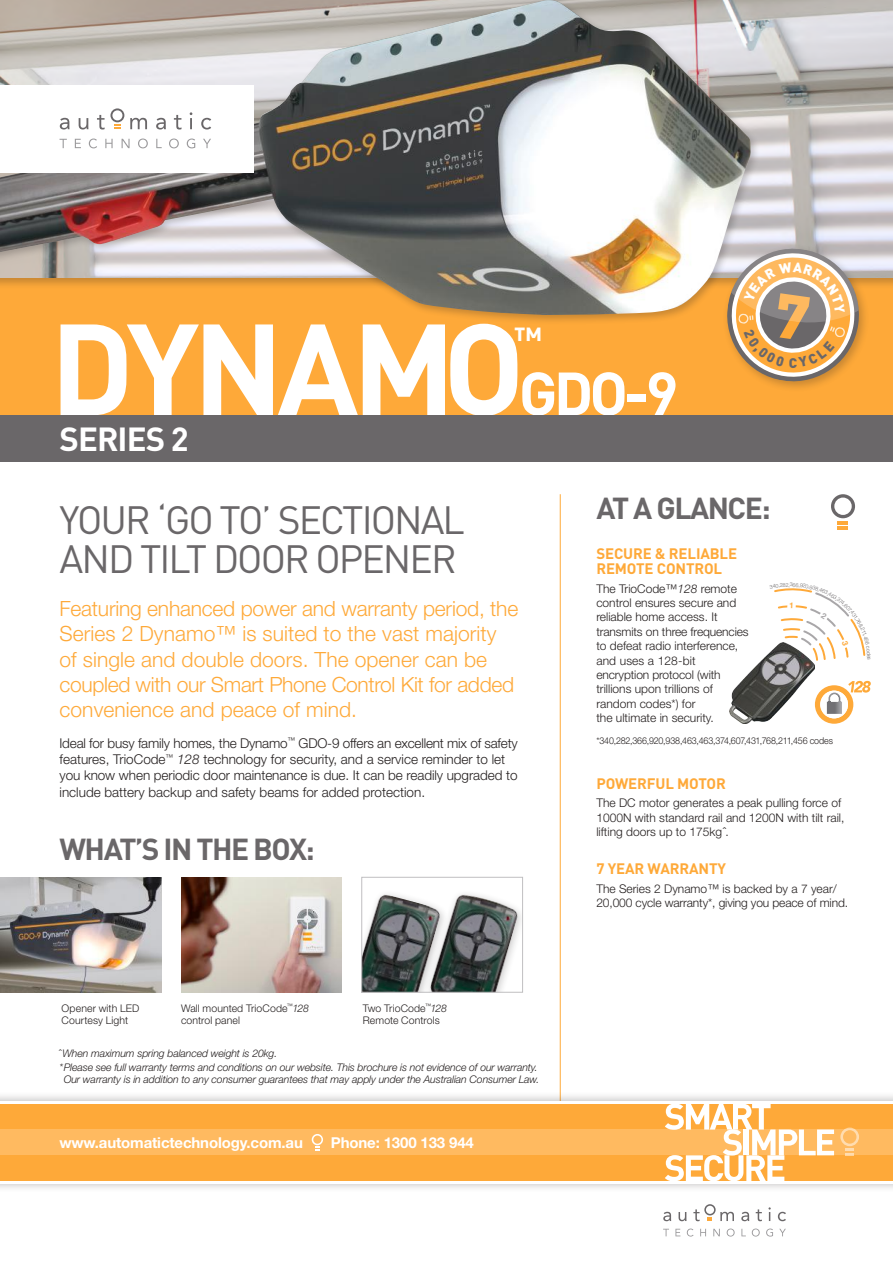
<style>
.page{position:relative;width:893px;height:1263px;background:#fff}
.page>*{position:absolute;margin:0;border:0;box-sizing:border-box;transform-origin:0 0}
.t1{font:700 127.5px "DIN";letter-spacing:-.05em;color:#fff}
.t2{font:700 60px "DIN";color:#fff}
.t3{font:39px/39px "DIN";letter-spacing:-.05em;color:#6a6769}
.t4{font:700 33px "DIN";letter-spacing:-.03em;color:#fff}
.t5{font:700 31.5px "DIN";color:#fff}
.t6{font:700 30px "DIN";letter-spacing:-.05em;color:#6a6769}
.t7{font:300 21px/25.2px "Helvetica Neue";letter-spacing:.005em;color:#fea939}
.t8{font:700 15px/15px "DIN";letter-spacing:-.01em;color:#fea939}
.t9{font:700 15px "Helvetica Neue";letter-spacing:-.01em;color:#fff}
.t10{font:900 13.8px "DIN";color:#6a6769}
.t11{font:300 13.5px/16.2px "Helvetica Neue";letter-spacing:-.005em;color:#241f1f}
.t12{font:300 12px/14.4px "Helvetica Neue";color:#241f1f}
.t13{font:italic 300 10.5px/14.1px "Helvetica Neue";letter-spacing:-.01em;color:#241f1f}
.t14{font:300 10.5px/12px "Helvetica Neue";letter-spacing:.01em;color:#241f1f}
.t15{font:300 9.3px "Helvetica Neue";letter-spacing:-.01em;color:#241f1f;scale:.95 1}
.t16{font:300 5.4px "Helvetica Neue";color:#6a6769}
.s1{font-style:italic}
.s2{font-style:normal}
</style>
<div class="page">
<div style="left:0;top:172px;width:893px;height:261px;background:#fea939"></div>
<img style="left:761px;top:0;width:132px;height:277px">
<div style="left:0;top:0;width:761px;height:325px;background:#241f1f;opacity:.25"></div>
<img style="left:0;top:0;width:751px;height:315px">
<hr style="left:560px;top:494px;width:1px;height:631px;background:#fea939">
<img style="left:0;top:878px;width:161px;height:115px">
<div style="left:0;top:1091px;width:893px;height:102px;background:#241f1f;opacity:.35"></div>
<div style="left:0;top:1101px;width:893px;height:82px;background:#fff"></div>
<div style="left:0;top:1104px;width:893px;height:26px;background:#fea939"></div>
<div style="left:0;top:1155px;width:893px;height:26px;background:#fea939"></div>
<div style="left:0;top:1129px;width:893px;height:26px;background:#ffba60"></div>
<svg style="left:840px;top:1127px;width:19px;height:28px"></svg>
<svg style="left:665px;top:1104px;width:169px;height:77px"></svg>
<svg style="left:663px;top:1229px;width:6px;height:7px"></svg>
<svg style="left:675px;top:1229px;width:5px;height:7px"></svg>
<svg style="left:687px;top:1228px;width:7px;height:8px"></svg>
<svg style="left:700px;top:1229px;width:6px;height:7px"></svg>
<svg style="left:713px;top:1229px;width:7px;height:7px"></svg>
<svg style="left:727px;top:1228px;width:8px;height:8px"></svg>
<svg style="left:741px;top:1229px;width:5px;height:7px"></svg>
<svg style="left:752px;top:1228px;width:8px;height:8px"></svg>
<svg style="left:766px;top:1228px;width:7px;height:8px"></svg>
<svg style="left:779px;top:1229px;width:7px;height:7px"></svg>
<svg style="left:663px;top:1212px;width:8px;height:9px"></svg>
<svg style="left:679px;top:1212px;width:7px;height:9px"></svg>
<svg style="left:741px;top:1212px;width:8px;height:9px"></svg>
<svg style="left:756px;top:1209px;width:6px;height:12px"></svg>
<svg style="left:768px;top:1207px;width:3px;height:14px"></svg>
<svg style="left:778px;top:1212px;width:8px;height:9px"></svg>
<svg style="left:693px;top:1204px;width:41px;height:17px"></svg>
<svg style="left:831px;top:494px;width:24px;height:36px"></svg>
<div style="left:0;top:415px;width:893px;height:46px;background:#6a6769"></div>
<img style="left:363px;top:894px;width:61px;height:97px">
<div style="left:424px;top:889px;width:99px;height:103px;background:#241f1f;opacity:.25"></div>
<img style="left:428px;top:891px;width:93px;height:100px">
<div style="left:361px;top:877px;width:162px;height:116px;border:1px solid #c0bfc1"></div>
<img style="left:181px;top:878px;width:161px;height:115px">
<div style="left:722px;top:244px;width:148px;height:148px;background:#241f1f;opacity:.25"></div>
<div style="left:0;top:85px;width:253px;height:87px;background:#fff"></div>
<img style="left:730px;top:652px;width:40px;height:71px">
<svg style="left:312px;top:1134px;width:11px;height:17px"></svg>
<svg style="left:60px;top:139px;width:7px;height:9px"></svg>
<svg style="left:75px;top:139px;width:6px;height:9px"></svg>
<svg style="left:89px;top:139px;width:8px;height:9px"></svg>
<svg style="left:105px;top:139px;width:8px;height:9px"></svg>
<svg style="left:122px;top:139px;width:8px;height:9px"></svg>
<svg style="left:138px;top:139px;width:10px;height:9px"></svg>
<svg style="left:156px;top:139px;width:6px;height:9px"></svg>
<svg style="left:169px;top:139px;width:10px;height:9px"></svg>
<svg style="left:187px;top:139px;width:8px;height:9px"></svg>
<svg style="left:203px;top:139px;width:8px;height:9px"></svg>
<svg style="left:60px;top:118px;width:10px;height:12px"></svg>
<svg style="left:79px;top:118px;width:9px;height:12px"></svg>
<svg style="left:130px;top:118px;width:17px;height:11px"></svg>
<svg style="left:156px;top:118px;width:10px;height:12px"></svg>
<svg style="left:174px;top:115px;width:8px;height:15px"></svg>
<svg style="left:190px;top:112px;width:2px;height:17px"></svg>
<svg style="left:201px;top:118px;width:10px;height:12px"></svg>
<svg style="left:97px;top:108px;width:27px;height:22px"></svg>
<svg style="left:719px;top:240px;width:148px;height:150px"></svg>
<svg style="left:770px;top:588px;width:101px;height:135px"></svg>
<h1 class="t1" style="left:50px;top:286px;width:476px">DYNAMO</h1>
<h3 class="t5" style="left:513px;top:318px;width:31px">™</h3>
<h2 class="t2" style="left:519px;top:354px;width:161px">GDO-9</h2>
<h3 class="t4" style="left:60px;top:417px;width:131px">SERIES 2</h3>
<p class="t10" style="left:789px;top:353px;width:10px">C</p>
<h3 class="t3" style="left:60px;top:500px;width:407px">YOUR ‘GO TO’ SECTIONAL<br>AND TILT DOOR OPENER</h3>
<h3 class="t7" style="left:60px;top:596px;width:460px">Featuring enhanced power and warranty period, the Series 2 Dynamo™ is suited to the vast majority of single and double doors. The opener can be coupled with our Smart Phone Control Kit for added convenience and peace of mind.</h3>
<p class="t11" style="left:60px;top:735px;width:460px">Ideal for busy family homes, the Dynamo<sup>™</sup> GDO-9 offers an excellent mix of safety features, TrioCode<sup>™</sup> <span class="s1">128</span> technology for security, and a service reminder to let you know when periodic door maintenance is due. It can be readily upgraded to include battery backup and safety beams for added protection.</p>
<h3 class="t6" style="left:60px;top:829px;width:257px">WHAT’S IN THE BOX:</h3>
<p class="t14" style="left:62px;top:1002px;width:79px">Opener with LED<br>Courtesy Light</p>
<p class="t14" style="left:181px;top:1002px;width:129px">Wall mounted TrioCode<sup>™</sup><span class="s1">128 </span>control panel</p>
<p class="t14" style="left:363px;top:1002px;width:86px">Two TrioCode<sup>™</sup><span class="s1">128<br></span>Remote Controls</p>
<p class="t13" style="left:60px;top:1045px;width:480px"><span class="s2">ˆ</span>When maximum spring balanced weight is 20kg.<br>*Please see full warranty terms and conditions on our website. This brochure is not evidence of our warranty.</p>
<p class="t13" style="left:64px;top:1072px;width:477px">Our warranty is in addition to any consumer guarantees that may apply under the Australian Consumer Law.</p>
<p class="t9" style="left:60px;top:1133px;width:245px">www.automatictechnology.com.au</p>
<p class="t9" style="left:331px;top:1133px;width:144px">Phone: 1300 133 944</p>
<h3 class="t6" style="left:596px;top:489px;width:176px">AT A GLANCE:</h3>
<p class="t8" style="left:596px;top:545px;width:142px">SECURE &amp; RELIABLE<br>REMOTE CONTROL</p>
<p class="t12" style="left:596px;top:581px;width:154px">The TrioCode™<span class="s1">128</span> remote control ensures secure and reliable home access. It transmits on three frequencies to defeat radio interference, and uses a 128-bit encryption protocol (with trillions upon trillions of random codes*) for<br>the ultimate in security.</p>
<p class="t15" style="left:596px;top:735px;width:251px">*340,282,366,920,938,463,463,374,607,431,768,211,456 codes</p>
<p class="t8" style="left:596px;top:775px;width:131px">POWERFUL MOTOR</p>
<p class="t12" style="left:596px;top:795px;width:250px">The DC motor generates a peak pulling force of<br>1000N with standard rail and 1200N with tilt rail, lifting doors up to 175kgˆ.</p>
<p class="t8" style="left:596px;top:860px;width:131px">7 YEAR WARRANTY</p>
<p class="t12" style="left:596px;top:881px;width:253px">The Series 2 Dynamo™ is backed by a 7 year/<br>20,000 cycle warranty*, giving you peace of mind.</p>
<p class="t16" style="left:790px;top:581px;width:5px">3</p>
</div>
